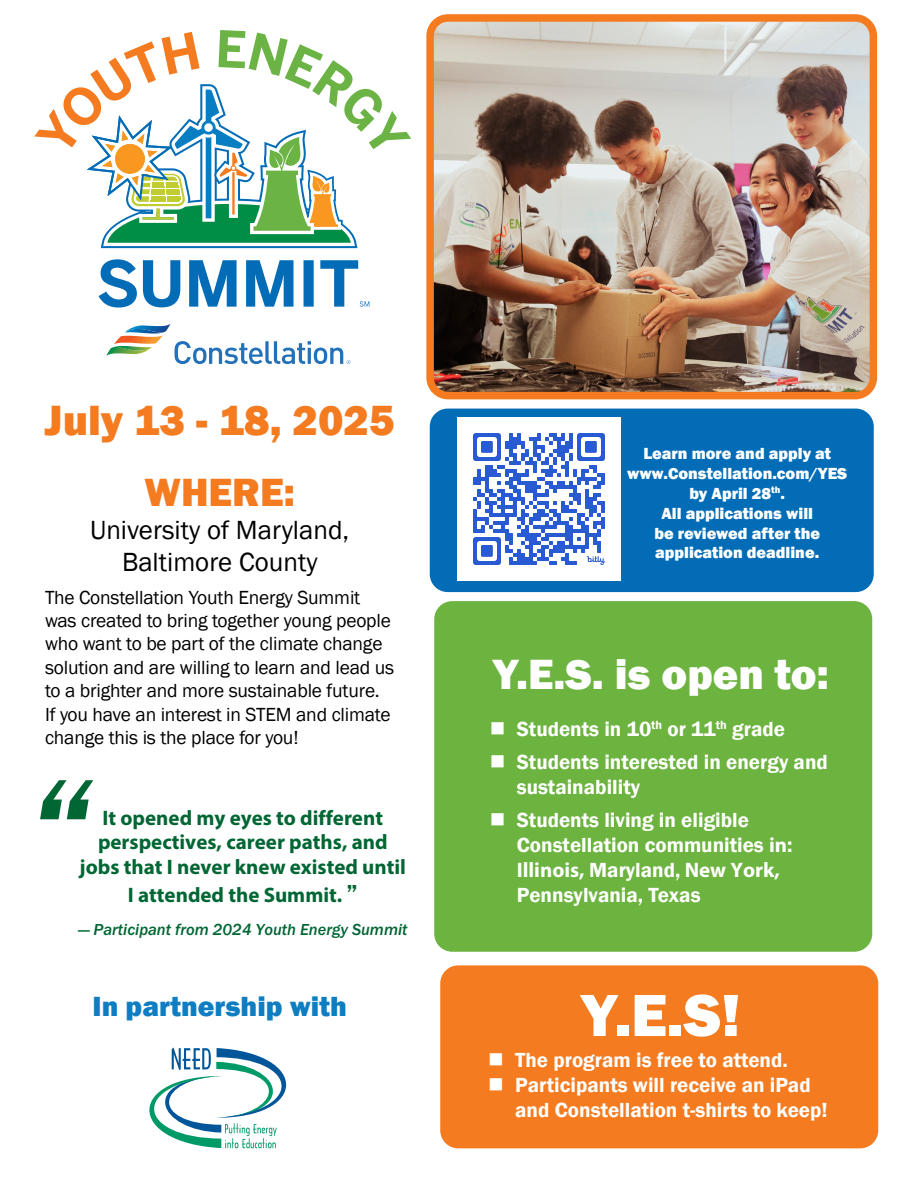
<style>
.page{position:relative;width:918px;height:1188px;background:#fff}
.page>*{position:absolute;margin:0;border:0;box-sizing:border-box;transform-origin:0 0}
.t1{font:138px "Franklin Gothic URW Dem Ita";color:#063}
.t2{font:800 61.5px "Franklin Gothic";color:#fff}
.t3{font:800 43.5px "Franklin Gothic";color:#fff}
.t4{font:800 43.5px "Franklin Gothic";color:#f47b20}
.t5{font:800 40.5px "Franklin Gothic";color:#f47b20}
.t6{font:800 28.5px "Franklin Gothic";color:#0e7dc2}
.t7{font:27px/32.4px "Franklin Gothic";color:#000;text-align:center}
.t8{font:600 21px/25.2px "Franklin Gothic";color:#fff}
.t9{font:700 21px/24.8px "Myriad Pro";color:#063;text-align:center}
.t10{font:700 21px "Myriad Pro";color:#fff}
.t11{font:19.5px/23.4px "Franklin Gothic";letter-spacing:-.01em;color:#000}
.t12{font:800 16.5px/19.8px "Franklin Gothic";color:#fff;text-align:center}
.t13{font:16.5px "Franklin Gothic URW Med Ita";color:#063}
.s1{font-family:"Franklin Gothic URW Dem";font-weight:400;font-size:25.5px}
.s2{font-family:"Myriad Pro";font-weight:700}
.s3{font-family:"Franklin Gothic";font-weight:600}
</style>
<div class="page">
<div style="left:440px;top:965px;width:438px;height:183px;background:#f47b20;border-radius:18px"></div>
<img style="left:435px;top:23px;width:433px;height:367px">
<div style="left:426px;top:14px;width:451px;height:385px;border:8px solid #f47b20;border-radius:18px"></div>
<svg style="left:100px;top:243px;width:257px;height:5px"></svg>
<svg style="left:34px;top:30px;width:377px;height:213px"></svg>
<svg style="left:175px;top:341px;width:176px;height:23px"></svg>
<img style="left:106px;top:348px;width:38px;height:8px">
<img style="left:111px;top:345px;width:41px;height:7px">
<img style="left:129px;top:324px;width:42px;height:8px">
<img style="left:125px;top:329px;width:40px;height:5px">
<img style="left:114px;top:335px;width:49px;height:9px">
<svg style="left:99px;top:259px;width:270px;height:49px"></svg>
<div style="left:430px;top:409px;width:444px;height:183px;background:#036cb6;border-radius:18px"></div>
<div style="left:434px;top:601px;width:438px;height:351px;background:#6cb33f;border-radius:18px"></div>
<svg style="left:149px;top:1047px;width:138px;height:101px"></svg>
<img style="left:458px;top:418px;width:163px;height:162px">
<h3 class="t4" style="left:45px;top:392px;width:352px">July 13 - 18, 2025</h3>
<h3 class="t5" style="left:145px;top:467px;width:152px">WHERE:</h3>
<h3 class="t7" style="left:90px;top:514px;width:261px">University of Maryland,<br>Baltimore County</h3>
<p class="t11" style="left:45px;top:586px;width:351px">The Constellation Youth Energy Summit was created to bring together young people who want to be part of the climate change solution and are willing to learn and lead us to a brighter and more sustainable future.<br>If you have an interest in STEM and climate change this is the place for you!</p>
<h1 class="t1" style="left:29px;top:737px;width:62px">“</h1>
<p class="t9" style="left:80px;top:805px;width:328px">It opened my eyes to different perspectives, career paths, and jobs that I never knew existed until</p>
<p class="t9" style="left:128px;top:882px;width:231px">I attended the Summit. <span class="s1">”</span></p>
<p class="t13" style="left:78px;top:919px;width:331px">— Participant from 2024 Youth Energy Summit</p>
<h3 class="t6" style="left:93px;top:988px;width:256px">In partnership with</h3>
<p class="t12" style="left:627px;top:444px;width:222px">Learn more and apply at www.Constellation.com/YES by April 28<sup>th</sup>.<br>All applications will<br>be reviewed after the application deadline.</p>
<h3 class="t3" style="left:493px;top:647px;width:338px">Y.E.S. is open to:</h3>
<p class="t8" style="left:517px;top:713px;width:313px;line-height:32.7px">Students in 10<sup>th</sup> or 11<sup>th</sup> grade<br>Students interested in energy and</p>
<p class="t8" style="left:517px;top:771px;width:234px;line-height:32.7px">sustainability<br>Students living in eligible</p>
<p class="t8" style="left:517px;top:833px;width:277px">Constellation communities <span class="s2">in</span>:</p>
<p class="t10" style="left:517px;top:856px;width:265px">Illinois, <span class="s3">Maryland,</span> New York,</p>
<p class="t8" style="left:517px;top:883px;width:185px">Pennsylvania, Texas</p>
<h2 class="t2" style="left:581px;top:976px;width:161px">Y.E.S!</h2>
<p class="t8" style="left:515px;top:1048px;width:314px">The program is free to attend.<br>Participants will receive an iPad and Constellation t-shirts to keep!</p>
</div>
